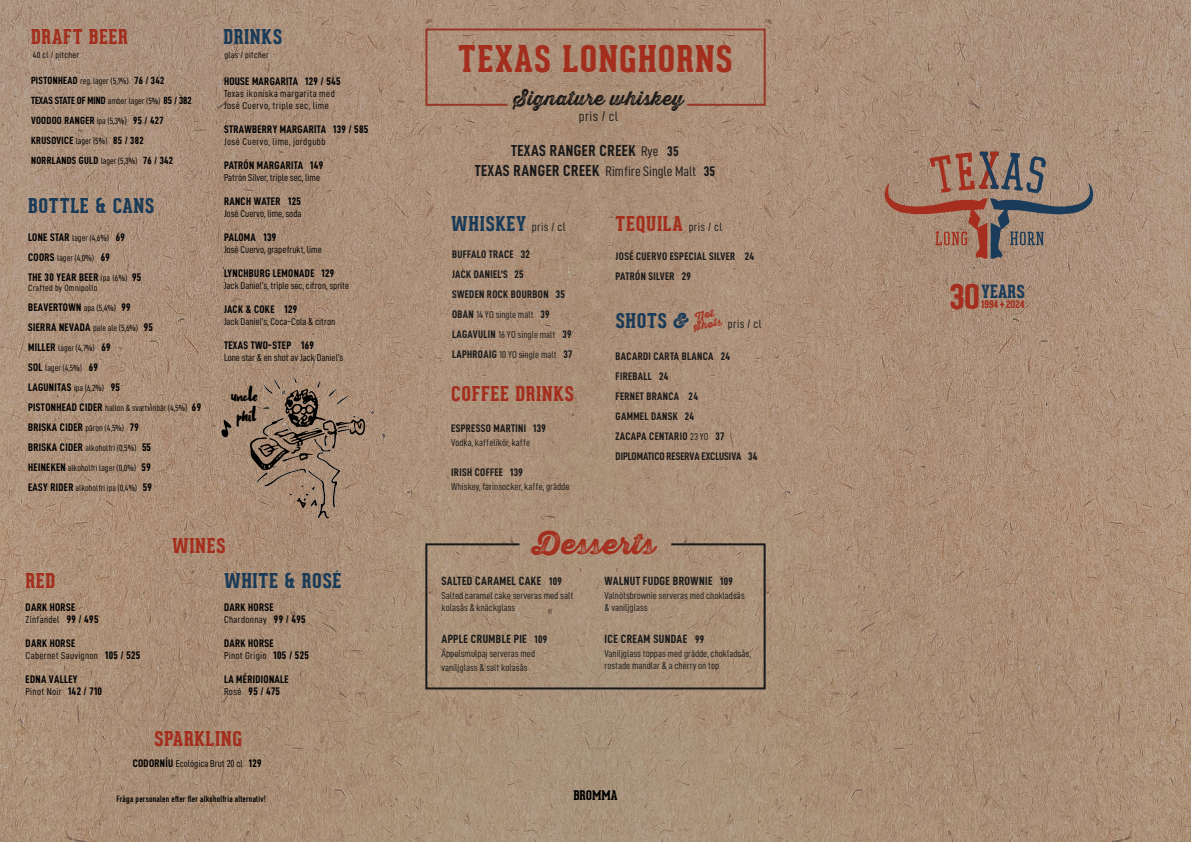
<style>
.page{position:relative;width:1191px;height:842px;background:#fff}
.page>*{position:absolute;margin:0;border:0;box-sizing:border-box;transform-origin:0 0}
.t1{font:800 36px "Geared Slab";letter-spacing:.03em;color:#a42e1e}
.t2{font:28px "Thirsty Rough Blk Two";letter-spacing:.03em;color:#a42e1e}
.t3{font:800 20px "Geared Slab";letter-spacing:.03em;color:#a42e1e}
.t4{font:800 20px "Geared Slab";letter-spacing:.03em;color:#1a3b58}
.t5{font:19px "Thirsty Rough Bol Two";letter-spacing:.03em;color:#1b1918}
.t6{font:800 17.8px "Geared Slab";color:#1a3b59}
.t7{font:16.2px/19.4px "Asphalts Brush";color:#000;text-align:center;scale:1.04 1}
.t8{font:16px "D DIN Condensed Bold";letter-spacing:.03em;color:#1a1a1a}
.t9{font:14px "D DIN Condensed";color:#1a1a1a}
.t10{font:800 13px "Geared Slab";color:#000}
.t11{font:12px "D DIN Condensed Bold";letter-spacing:.03em;color:#1a1a1a}
.t12{font:12px "D DIN Condensed";letter-spacing:.03em;color:#1a1a1a}
.t13{font:11px/20px "D DIN Condensed Bold";letter-spacing:.03em;color:#020203}
.t14{font:11px/20px "D DIN Condensed Bold";letter-spacing:.03em;color:#1c1918}
.t15{font:11px/20px "D DIN Condensed Bold";letter-spacing:.03em;color:#1a1a1a}
.t16{font:11px "D DIN Condensed Bold";letter-spacing:.03em;color:#1b1918}
.t17{font:10.5px/20px "D DIN Condensed Bold";letter-spacing:.03em;color:#020203}
.t18{font:800 10.3px "Geared Slab";color:#a62e1f}
.t19{font:10px/12px "D DIN Condensed";color:#1a1a1a}
.t20{font:10px "D DIN Condensed";color:#020203}
.t21{font:10px/20px "D DIN Condensed";color:#1b1918}
.t22{font:10px "D DIN Condensed";letter-spacing:.03em;color:#020203}
.t23{font:10px/12px "D DIN Condensed";letter-spacing:.04em;color:#020203}
.t24{font:10px/10px "Thirsty Rough Blk Two";color:#a52e1e;text-align:center}
.t25{font:9px "D DIN Condensed";color:#020203}
.t26{font:700 9px "DIN Condensed";letter-spacing:.03em;color:#020203}
.t27{font:9px "D DIN Condensed";letter-spacing:.03em;color:#020203}
.s1{font-family:"D DIN Condensed";font-size:9px}
.s2{font-family:"D DIN Condensed";font-size:10px}
.s3{font-family:"D DIN Condensed Bold";font-size:11px}
.s4{font-family:"D DIN Condensed";font-size:14px}
.s5{font-size:14px}
.s6{font-family:"D DIN Condensed Bold";font-size:16px}
.s7{font-family:"D DIN Condensed Bold"}
.s8{font-family:"D DIN Condensed";font-weight:400;font-size:12px;color:#1a1a1a}
.s9{font-family:"D DIN Condensed Bold";font-size:11px;color:#1a1a1a}
.s10{font-family:"Thirsty Rough Blk Two";font-weight:400}
.s11{font-family:"D DIN Condensed";font-size:10px;color:#1b1918}
.s12{font-size:11px}
.s13{font-size:33.7px;color:#a62e1f}
</style>
<div class="page">
<img style="left:0;top:0;width:1191px;height:842px">
<svg style="left:424px;top:542px;width:342px;height:148px;background:#a68e77"></svg>
<svg style="left:424px;top:27px;width:342px;height:80px;background:#aa8c76"></svg>
<svg style="left:221px;top:420px;width:11px;height:18px"></svg>
<svg style="left:250px;top:378px;width:115px;height:141px;background:#947c68"></svg>
<svg style="left:884px;top:151px;width:209px;height:108px;background:#9a7b6c"></svg>
<svg style="left:999px;top:300px;width:5px;height:9px"></svg>
<h3 class="t3" style="left:31px;top:25px;width:99px">DRAFT BEER</h3>
<p class="t27" style="left:33px;top:50px;width:48px">40 cl / pitcher</p>
<p class="t17" style="left:31px;top:70px;width:162px">PISTONHEAD <span class="s1">reg. lager (5,1%)</span> 76 / 342<br>TEXAS STATE OF MIND <span class="s1">amber lager (5%)</span> 85 / 382<br>VOODOO RANGER <span class="s1">ipa (5,3%</span><span class="s2">)</span> 95 / 427<br>KRUSOVICE <span class="s1">lager (5%)</span> 85 / 382<br>NORRLANDS GULD <span class="s1">lager (5,3%)</span> 76 / 342</p>
<h3 class="t4" style="left:28px;top:194px;width:128px">BOTTLE &amp; CANS</h3>
<p class="t25" style="left:28px;top:232px;width:98px"><span class="s3">LONE STAR</span> lager (4,6%) <span class="s3">69</span></p>
<p class="t25" style="left:28px;top:252px;width:83px"><span class="s3">COORS</span> lager (4,0%) <span class="s3">69</span></p>
<p class="t13" style="left:28px;top:267px;width:115px">THE 30 YEAR BEER <span class="s1">ipa (6%)</span> 95</p>
<p class="t27" style="left:28px;top:282px;width:71px">Crafted by Omnipollo</p>
<p class="t13" style="left:28px;top:297px;width:126px">BEAVERTOWN <span class="s1">apa (5,4%)</span> 99<br>SIERRA NEVADA <span class="s1">pale ale (5,6%)</span> 95</p>
<p class="t25" style="left:28px;top:342px;width:84px"><span class="s3">MILLER</span> lager (4,7%) <span class="s3">69</span></p>
<p class="t25" style="left:28px;top:362px;width:71px"><span class="s3">SOL</span> lager (4,5%) <span class="s3">69</span></p>
<p class="t13" style="left:28px;top:377px;width:93px">LAGUNITAS <span class="s1">ipa (6,2%)</span> 95</p>
<p class="t25" style="left:28px;top:402px;width:174px"><span class="s3">PISTONHEAD CIDER</span> hallon &amp; svartvinbär (4,5%) <span class="s3">69</span></p>
<p class="t13" style="left:28px;top:417px;width:112px">BRISKA CIDER <span class="s1">päron (4,5%)</span> 79</p>
<p class="t25" style="left:28px;top:442px;width:124px"><span class="s3">BRISKA CIDER</span> alkoholfri (0,5%) <span class="s3">55</span></p>
<p class="t25" style="left:28px;top:462px;width:124px"><span class="s3">HEINEKEN</span> alkoholfri lager (0,0%) <span class="s3">59</span></p>
<p class="t25" style="left:28px;top:482px;width:125px"><span class="s3">EASY RIDER</span> alkoholfri ipa (0,4%) <span class="s3">59</span></p>
<h3 class="t4" style="left:223px;top:25px;width:60px">DRINKS</h3>
<p class="t27" style="left:225px;top:50px;width:45px">glas / pitcher</p>
<p class="t13" style="left:224px;top:71px;width:118px">HOUSE MARGARITA 129 / 545</p>
<p class="t23" style="left:224px;top:87px;width:112px">Texas ikoniska margarita med<br>José Cuervo, triple sec, lime</p>
<p class="t13" style="left:224px;top:119px;width:146px">STRAWBERRY MARGARITA 139 / 585</p>
<p class="t23" style="left:224px;top:135px;width:103px">José Cuervo, lime, jordgubb</p>
<p class="t13" style="left:224px;top:155px;width:101px">PATRÓN MARGARITA 149</p>
<p class="t20" style="left:224px;top:172px;width:98px">Patrón Silver, triple sec, lime</p>
<p class="t13" style="left:224px;top:191px;width:78px">RANCH WATER 125</p>
<p class="t20" style="left:224px;top:208px;width:79px">José Cuervo, lime, soda</p>
<p class="t13" style="left:224px;top:227px;width:54px">PALOMA 139</p>
<p class="t20" style="left:224px;top:244px;width:99px">José Cuervo, grapefrukt, lime</p>
<p class="t13" style="left:224px;top:263px;width:112px">LYNCHBURG LEMONADE 129</p>
<p class="t20" style="left:224px;top:280px;width:127px">Jack Daniel’s, triple sec, citron, sprite</p>
<p class="t13" style="left:224px;top:299px;width:75px">JACK &amp; COKE 129</p>
<p class="t20" style="left:224px;top:316px;width:113px">Jack Daniel’s, Coca-Cola &amp; citron</p>
<p class="t13" style="left:224px;top:335px;width:91px">TEXAS TWO-STEP 169</p>
<p class="t20" style="left:224px;top:352px;width:121px">Lone star &amp; en shot av Jack Daniel’s</p>
<h3 class="t7" style="left:231px;top:385px;width:27px">Uncle<br>Phil</h3>
<h3 class="t3" style="left:172px;top:534px;width:55px">WINES</h3>
<h3 class="t3" style="left:26px;top:569px;width:31px">RED</h3>
<h3 class="t4" style="left:224px;top:569px;width:119px">WHITE &amp; ROSÉ</h3>
<p class="t13" style="left:26px;top:597px;width:51px">DARK HORSE</p>
<p class="t22" style="left:26px;top:614px;width:74px">Zinfandel <span class="s3">99 / 495</span></p>
<p class="t13" style="left:26px;top:633px;width:51px">DARK HORSE</p>
<p class="t22" style="left:26px;top:650px;width:116px">Cabernet Sauvignon <span class="s3">105 / 525</span></p>
<p class="t13" style="left:26px;top:669px;width:53px">EDNA VALLEY</p>
<p class="t22" style="left:26px;top:686px;width:78px">Pinot Noir <span class="s3">142 / 710</span></p>
<p class="t13" style="left:224px;top:597px;width:51px">DARK HORSE</p>
<p class="t22" style="left:224px;top:614px;width:83px">Chardonnay <span class="s3">99 / 495</span></p>
<p class="t13" style="left:224px;top:633px;width:51px">DARK HORSE</p>
<p class="t22" style="left:224px;top:650px;width:86px">Pinot Grigio <span class="s3">105 / 525</span></p>
<p class="t13" style="left:224px;top:673px;width:66px;line-height:12px">LA MÉRIDIONALE<br><span class="s2">Rosé</span> 95 / 475</p>
<h3 class="t3" style="left:154px;top:727px;width:90px">SPARKLING</h3>
<p class="t20" style="left:133px;top:758px;width:130px"><span class="s3">CODORNÍU</span> Ecológica Brut 20 cl <span class="s3">129</span></p>
<p class="t26" style="left:116px;top:793px;width:151px">Fråga personalen efter fler alkoholfria alternativ!</p>
<h1 class="t1" style="left:458px;top:38px;width:276px">TEXAS LONGHORNS</h1>
<h3 class="t5" style="left:514px;top:84px;width:171px">Signature whiskey</h3>
<p class="t9" style="left:579px;top:109px;width:41px">pris / cl</p>
<h3 class="t8" style="left:511px;top:142px;width:169px">TEXAS RANGER CREEK <span class="s4">Rye</span> <span class="s5">35</span></h3>
<p class="t9" style="left:475px;top:163px;width:242px"><span class="s6">TEXAS RANGER CREEK</span> Rimfire Single Malt <span class="s7">35</span></p>
<h3 class="t4" style="left:451px;top:212px;width:116px">WHISKEY <span class="s8">pris / cl</span></h3>
<h3 class="t3" style="left:615px;top:212px;width:108px">TEQUILA <span class="s8">pris / cl</span></h3>
<p class="t15" style="left:452px;top:244px;width:114px">BUFFALO TRACE 32<br>JACK DANIEL’S 25<br>SWEDEN ROCK BOURBON 35</p>
<p class="t21" style="left:452px;top:305px;width:122px"><span class="s9">OBAN</span> 14 YO single malt <span class="s9">39<br>LAGAVULIN</span> 16 YO single malt <span class="s9">39<br>LAPHROAIG</span> 10 YO single malt <span class="s9">37</span></p>
<h3 class="t3" style="left:451px;top:382px;width:124px">COFFEE DRINKS</h3>
<p class="t16" style="left:451px;top:423px;width:96px">ESPRESSO MARTINI 139</p>
<p class="t21" style="left:451px;top:433px;width:81px">Vodka, kaffelikör, kaffe</p>
<p class="t16" style="left:451px;top:467px;width:73px">IRISH COFFEE 139</p>
<p class="t21" style="left:451px;top:477px;width:120px">Whiskey, farinsocker, kaffe, grädde</p>
<p class="t15" style="left:615px;top:246px;width:140px">JOSÉ CUERVO ESPECIAL SILVER 24<br>PATRÓN SILVER 29</p>
<p class="t24" style="left:691px;top:312px;width:30px;rotate:-11deg">Not<br>Shots</p>
<h3 class="t4" style="left:615px;top:310px;width:74px">SHOTS <span class="s10">&amp;</span></h3>
<p class="t12" style="left:728px;top:318px;width:35px">pris / cl</p>
<p class="t14" style="left:615px;top:346px;width:143px">BACARDI CARTA BLANCA 24<br>FIREBALL 24<br>FERNET BRANCA 24<br>GAMMEL DANSK 24<br>ZACAPA CENTARIO <span class="s11">23 YO</span> 37<br>DIPLOMATICO RESERVA EXCLUSIVA 34</p>
<h2 class="t2" style="left:532px;top:522px;width:124px">Desserts</h2>
<p class="t11" style="left:441px;top:574px;width:122px">SALTED CARAMEL CAKE <span class="s12">109</span></p>
<p class="t19" style="left:441px;top:589px;width:133px">Salted caramel cake serveras med salt kolasås &amp; knäckglass</p>
<p class="t11" style="left:441px;top:632px;width:107px">APPLE CRUMBLE PIE <span class="s12">109</span></p>
<p class="t19" style="left:441px;top:646px;width:95px;line-height:14px">Äppelsmulpaj serveras med vaniljglass &amp; salt kolasås</p>
<p class="t11" style="left:604px;top:574px;width:130px">WALNUT FUDGE BROWNIE <span class="s12">109</span></p>
<p class="t19" style="left:604px;top:589px;width:142px">Valnötsbrownie serveras med chokladsås &amp; vaniljglass</p>
<p class="t11" style="left:604px;top:632px;width:101px">ICE CREAM SUNDAE <span class="s12">99</span></p>
<p class="t19" style="left:604px;top:647px;width:148px">Vaniljglass toppas med grädde, chokladsås, rostade mandlar &amp; a cherry on top</p>
<p class="t10" style="left:573px;top:787px;width:46px">BROMMA</p>
<h3 class="t6" style="left:949px;top:281px;width:77px"><span class="s13">30</span>YEARS</h3>
<p class="t18" style="left:981px;top:298px;width:45px">1994 2024</p>
</div>
